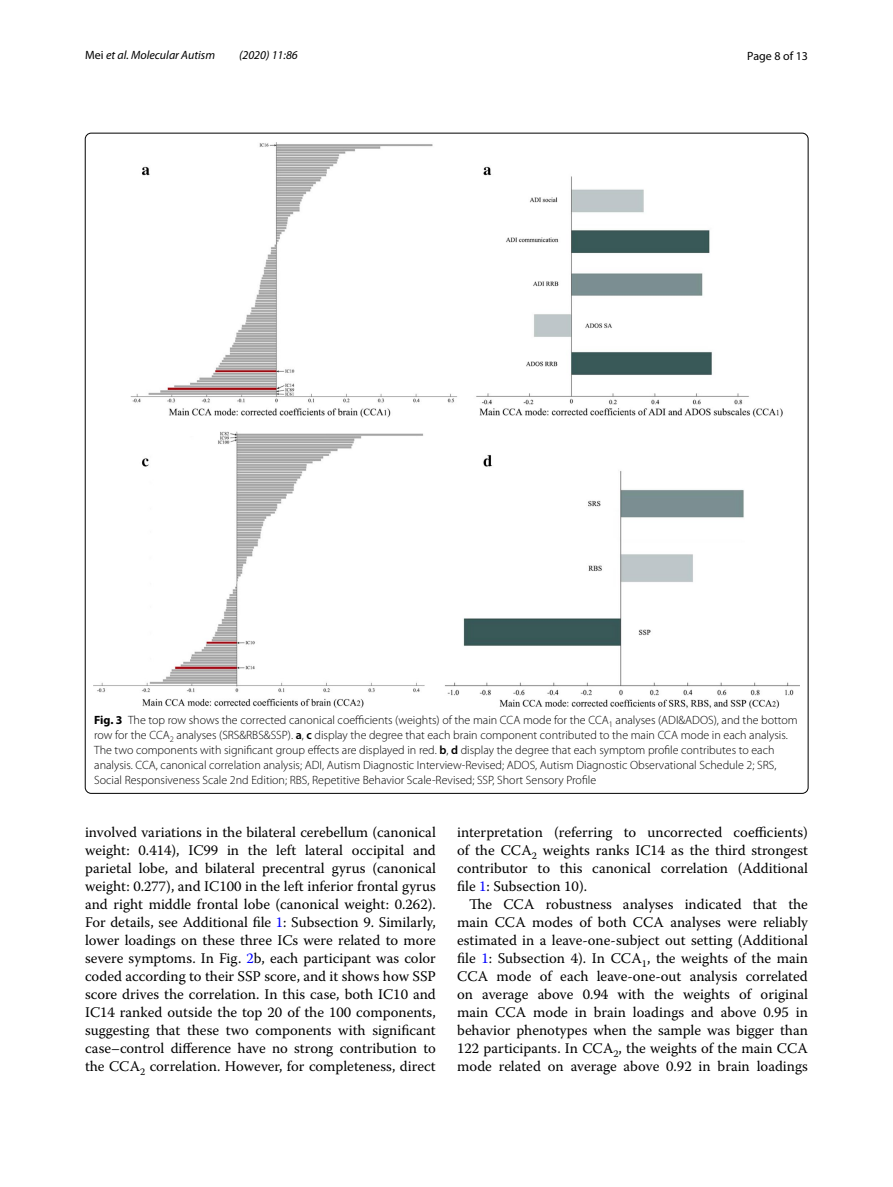
<style>
.page{position:relative;width:893px;height:1187px;background:#fff}
.page>*{position:absolute;margin:0;border:0;box-sizing:border-box;transform-origin:0 0}
.t1{font:14.7px/18px "Warnock Pro";color:#000;text-align:justify}
.t2{font:300 12px/15px "Myriad Pro";color:#000}
.t3{font:italic 12px "Myriad Pro";color:#000}
.t4{font:12px "Myriad Pro";color:#000}
.s1{font-style:normal}
.s2{font-weight:700}
.s3{font-weight:600}
.s4{color:#00f}
</style>
<div class="page">
<img style="left:94px;top:142px;width:706px;height:566px">
<p class="t3" style="left:85px;top:48px;width:131px"><span class="s1">Mei</span> et al. Molecular Autism</p>
<p class="t3" style="left:239px;top:48px;width:60px">(2020) 11:86</p>
<p class="t4" style="left:747px;top:48px;width:62px">Page 8 of 13</p>
<p class="t2" style="left:94px;top:712px;width:705px"><span class="s2">Fig. 3</span> The top row shows the corrected canonical coefficients (weights) of the main CCA mode for the CCA<sub>1</sub> analyses (ADI&amp;ADOS), and the bottom row for the CCA<sub>2</sub> analyses (SRS&amp;RBS&amp;SSP). <span class="s3">a</span>, <span class="s3">c</span> display the degree that each brain component contributed to the main CCA mode in each analysis.<br>The two components with significant group effects are displayed in red. <span class="s3">b</span>, <span class="s3">d</span> display the degree that each symptom profile contributes to each analysis. CCA, canonical correlation analysis; ADI, Autism Diagnostic Interview-Revised; ADOS, Autism Diagnostic Observational Schedule 2; SRS, Social Responsiveness Scale 2nd Edition; RBS, Repetitive Behavior Scale-Revised; SSP, Short Sensory Profile</p>
<p class="t1" style="left:85px;top:822px;width:352px">involved variations in the bilateral cerebellum (canonical weight: 0.414), IC99 in the left lateral occipital and parietal lobe, and bilateral precentral gyrus (canonical weight: 0.277), and IC100 in the left inferior frontal gyrus and right middle frontal lobe (canonical weight: 0.262).<br>For details, see Additional file <span class="s4">1</span>: Subsection 9. Similarly, lower loadings on these three ICs were related to more severe symptoms. In Fig. <span class="s4">2</span>b, each participant was color coded according to their SSP score, and it shows how SSP score drives the correlation. In this case, both IC10 and IC14 ranked outside the top 20 of the 100 components, suggesting that these two components with significant case–control difference have no strong contribution to the CCA<sub>2</sub> correlation. However, for completeness, direct</p>
<p class="t1" style="left:457px;top:822px;width:352px">interpretation (referring to uncorrected coefficients) of the CCA<sub>2</sub> weights ranks IC14 as the third strongest contributor to this canonical correlation (Additional file <span class="s4">1</span>: Subsection 10).</p>
<p class="t1" style="left:457px;top:894px;width:352px;text-indent:12px">The CCA robustness analyses indicated that the main CCA modes of both CCA analyses were reliably estimated in a leave-one-subject out setting (Additional file <span class="s4">1</span>: Subsection 4). In CCA<sub>1</sub>, the weights of the main CCA mode of each leave-one-out analysis correlated on average above 0.94 with the weights of original main CCA mode in brain loadings and above 0.95 in behavior phenotypes when the sample was bigger than 122 participants. In CCA<sub>2</sub>, the weights of the main CCA mode related on average above 0.92 in brain loadings</p>
</div>
